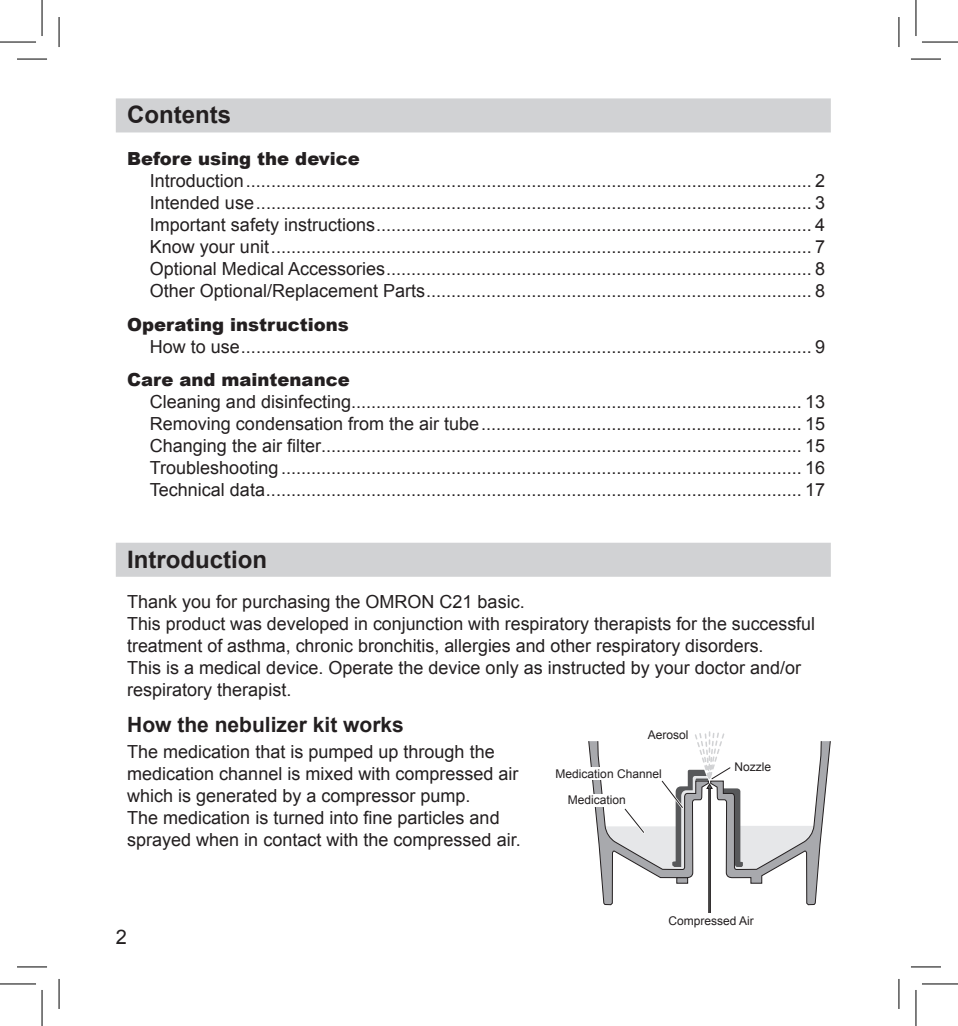
<style>
.page{position:relative;width:958px;height:1026px;background:#fff}
.page>*{position:absolute;margin:0;border:0;box-sizing:border-box;transform-origin:0 0}
.t1{font:700 24px "Arial";color:#231f20}
.t2{font:700 21px "Arial";color:#231f20}
.t3{font:20px "Arial";color:#231f20}
.t4{font:18px/22px "Arial";color:#231f20}
.t5{font:900 18px "Arial";color:#231f20}
.t6{font:12px "Arial";color:#231f20}
</style>
<div class="page">
<div style="left:116px;top:542px;width:714px;height:34px;background:#d1d2d4"></div>
<svg style="left:588px;top:731px;width:242px;height:181px"></svg>
<div style="left:555px;top:767px;width:112px;height:13px;background:#fff"></div>
<div style="left:567px;top:793px;width:65px;height:13px;background:#fff"></div>
<div style="left:116px;top:98px;width:714px;height:34px;background:#d1d2d4"></div>
<hr style="left:17px;top:59px;width:30px;height:1px;background:#000">
<hr style="left:910px;top:59px;width:30px;height:1px;background:#000">
<hr style="left:17px;top:966px;width:30px;height:1px;background:#000">
<hr style="left:910px;top:966px;width:30px;height:1px;background:#000">
<hr style="left:59px;top:17px;width:1px;height:30px;background:#000">
<hr style="left:59px;top:978px;width:1px;height:30px;background:#000">
<hr style="left:898px;top:17px;width:1px;height:30px;background:#000">
<hr style="left:898px;top:978px;width:1px;height:30px;background:#000">
<hr style="left:0;top:42px;width:36px;height:1px;background:#000">
<hr style="left:921px;top:42px;width:36px;height:1px;background:#000">
<hr style="left:0;top:983px;width:36px;height:1px;background:#000">
<hr style="left:921px;top:983px;width:36px;height:1px;background:#000">
<hr style="left:42px;top:0;width:1px;height:36px;background:#000">
<hr style="left:42px;top:989px;width:1px;height:36px;background:#000">
<hr style="left:915px;top:0;width:1px;height:36px;background:#000">
<hr style="left:915px;top:989px;width:1px;height:36px;background:#000">
<h1 class="t1" style="left:127px;top:99px;width:105px">Contents</h1>
<p class="t5" style="left:127px;top:146px;width:234px">Before using the device</p>
<p class="t4" style="left:150px;top:170px;width:676px;text-align:justify">Introduction................................................................................................................. 2<br>Intended use............................................................................................................... 3<br>Important safety instructions....................................................................................... 4<br>Know your unit............................................................................................................ 7<br>Optional Medical Accessories..................................................................................... 8<br>Other Optional/Replacement Parts............................................................................. 8</p>
<p class="t5" style="left:127px;top:311px;width:223px">Operating instructions</p>
<p class="t4" style="left:150px;top:335px;width:676px">How to use.................................................................................................................. 9</p>
<p class="t5" style="left:127px;top:366px;width:224px">Care and maintenance</p>
<p class="t4" style="left:150px;top:391px;width:676px;text-align:justify">Cleaning and disinfecting.......................................................................................... 13<br>Removing condensation from the air tube................................................................ 15<br>Changing the air filter................................................................................................ 15<br>Troubleshooting ........................................................................................................ 16<br>Technical data........................................................................................................... 17</p>
<h1 class="t1" style="left:127px;top:543px;width:141px">Introduction</h1>
<p class="t4" style="left:127px;top:590px;width:689px">Thank you for purchasing the OMRON C21 basic.<br>This product was developed in conjunction with respiratory therapists for the successful treatment of asthma, chronic bronchitis, allergies and other respiratory disorders.<br>This is a medical device. Operate the device only as instructed by your doctor and/or respiratory therapist.</p>
<p class="t2" style="left:127px;top:710px;width:278px">How the nebulizer kit works</p>
<p class="t4" style="left:127px;top:740px;width:395px">The medication that is pumped up through the medication channel is mixed with compressed air which is generated by a compressor pump.<br>The medication is turned into fine particles and sprayed when in contact with the compressed air.</p>
<p class="t6" style="left:647px;top:726px;width:42px">Aerosol</p>
<p class="t6" style="left:734px;top:759px;width:38px">Nozzle</p>
<p class="t6" style="left:555px;top:765px;width:108px">Medication Channel</p>
<p class="t6" style="left:567px;top:792px;width:60px">Medication</p>
<p class="t3" style="left:116px;top:923px;width:13px">2</p>
<p class="t6" style="left:668px;top:912px;width:87px">Compressed Air</p>
</div>
